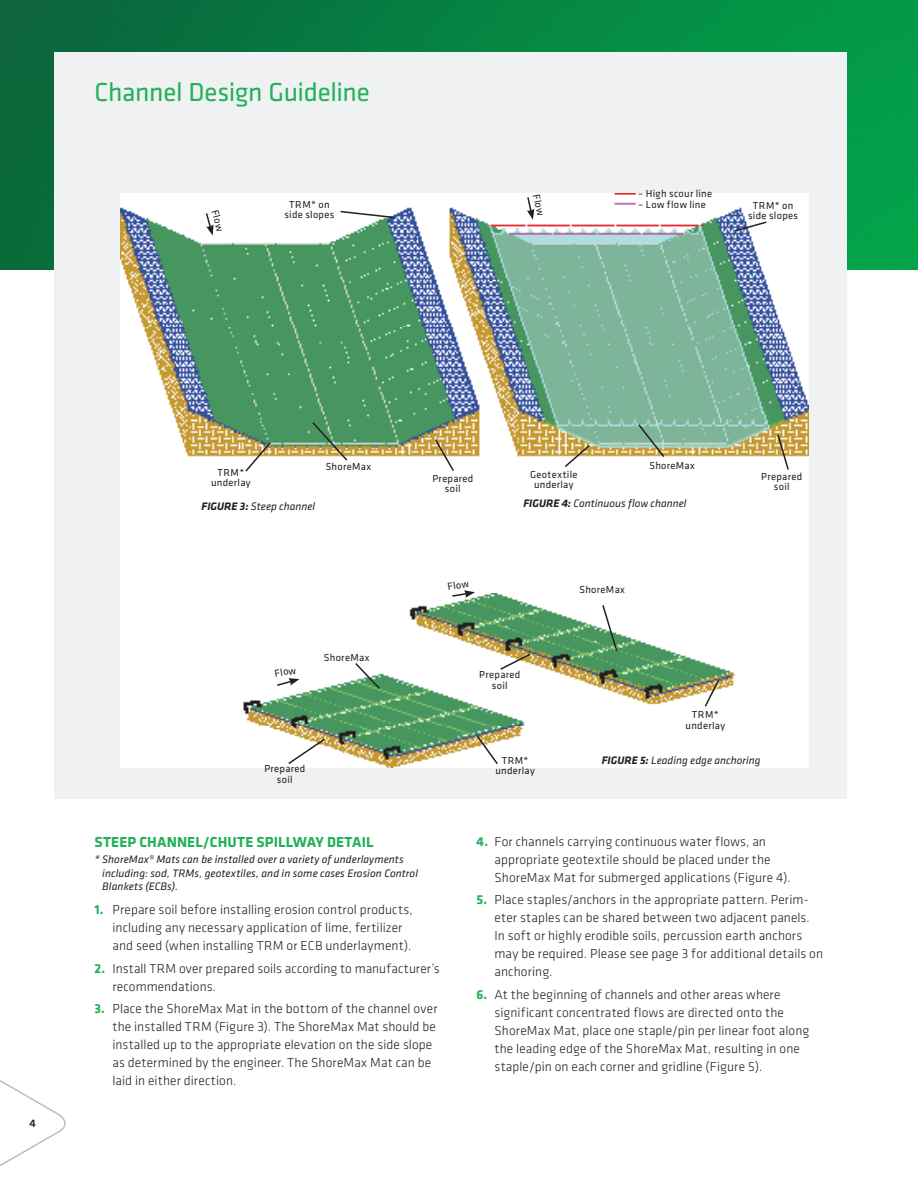
<style>
.page{position:relative;width:918px;height:1188px;background:#fff}
.page>*{position:absolute;margin:0;border:0;box-sizing:border-box;transform-origin:0 0}
.t1{font:27px "Klavika";letter-spacing:-.01em;color:#21b259}
.t2{font:700 15px "Klavika";letter-spacing:.005em;color:#21b259}
.t3{font:300 13.5px/18px "Klavika";letter-spacing:.005em;color:#231f20}
.t4{font:italic 11.25px/13.5px "Klavika";letter-spacing:.005em;color:#231f20}
.t5{font:500 11.25px "Klavika";color:#231f20}
.t6{font:10.5px/10.5px "Klavika";letter-spacing:.03em;color:#231f20;text-align:center}
.s1{font-weight:700}
.s2{font-weight:700;color:#21b259}
</style>
<div class="page">
<img style="left:0;top:0;width:918px;height:270px">
<svg style="left:0;top:1080px;width:66px;height:86px"></svg>
<div style="left:54px;top:53px;width:793px;height:746px;background:#f0f1f2"></div>
<img style="left:121px;top:194px;width:688px;height:574px">
<svg style="left:339px;top:210px;width:57px;height:9px"></svg>
<svg style="left:433px;top:438px;width:22px;height:35px"></svg>
<svg style="left:311px;top:421px;width:38px;height:41px;background:#84a676"></svg>
<svg style="left:244px;top:441px;width:28px;height:32px"></svg>
<svg style="left:733px;top:220px;width:35px;height:13px"></svg>
<svg style="left:563px;top:443px;width:28px;height:26px"></svg>
<svg style="left:637px;top:423px;width:29px;height:36px"></svg>
<svg style="left:776px;top:433px;width:14px;height:38px"></svg>
<svg style="left:287px;top:737px;width:39px;height:29px"></svg>
<svg style="left:475px;top:734px;width:24px;height:32px"></svg>
<svg style="left:354px;top:661px;width:28px;height:30px"></svg>
<svg style="left:703px;top:678px;width:17px;height:30px"></svg>
<svg style="left:601px;top:603px;width:18px;height:50px"></svg>
<svg style="left:499px;top:652px;width:33px;height:19px"></svg>
<svg style="left:205px;top:212px;width:9px;height:24px"></svg>
<svg style="left:526px;top:196px;width:8px;height:24px"></svg>
<svg style="left:451px;top:590px;width:24px;height:8px"></svg>
<svg style="left:275px;top:678px;width:24px;height:9px"></svg>
<h1 class="t1" style="left:94px;top:75px;width:277px">Channel Design Guideline</h1>
<p class="t6" style="left:638px;top:188px;width:75px">– High scour line</p>
<p class="t6" style="left:638px;top:199px;width:69px">– Low flow line</p>
<p class="t6" style="left:542px;top:193px;width:23px;rotate:78deg">Flow</p>
<p class="t6" style="left:284px;top:199px;width:51px">TRM* on side slopes</p>
<p class="t6" style="left:220px;top:208px;width:23px;rotate:75deg">Flow</p>
<p class="t6" style="left:748px;top:200px;width:51px">TRM* on side slopes</p>
<p class="t5" style="left:30px;top:1116px;width:8px">4</p>
<p class="t6" style="left:211px;top:466px;width:41px">TRM* underlay</p>
<p class="t6" style="left:326px;top:460px;width:47px">ShoreMax</p>
<p class="t6" style="left:432px;top:472px;width:43px">Prepared soil</p>
<p class="t6" style="left:530px;top:469px;width:49px">Geotextile underlay</p>
<p class="t6" style="left:649px;top:460px;width:47px">ShoreMax</p>
<p class="t6" style="left:761px;top:471px;width:43px">Prepared soil</p>
<p class="t4" style="left:202px;top:500px;width:115px"><span class="s1">FIGURE 3:</span> Steep channel</p>
<p class="t4" style="left:523px;top:497px;width:165px"><span class="s1">FIGURE 4:</span> Continuous flow channel</p>
<p class="t6" style="left:447px;top:581px;width:23px;rotate:-9deg">Flow</p>
<p class="t6" style="left:579px;top:584px;width:47px">ShoreMax</p>
<p class="t6" style="left:324px;top:652px;width:47px">ShoreMax</p>
<p class="t6" style="left:274px;top:668px;width:23px;rotate:-9deg">Flow</p>
<p class="t6" style="left:479px;top:669px;width:43px">Prepared soil</p>
<p class="t6" style="left:686px;top:709px;width:41px">TRM* underlay</p>
<p class="t6" style="left:502px;top:755px;width:28px">TRM*</p>
<p class="t6" style="left:264px;top:763px;width:43px">Prepared</p>
<p class="t6" style="left:495px;top:765px;width:41px">underlay</p>
<p class="t6" style="left:277px;top:773px;width:17px">soil</p>
<p class="t4" style="left:602px;top:753px;width:160px"><span class="s1">FIGURE 5:</span> Leading edge anchoring</p>
<p class="t2" style="left:94px;top:831px;width:281px">STEEP CHANNEL/CHUTE SPILLWAY DETAIL</p>
<p class="t4" style="left:102px;top:853px;width:317px;text-indent:-8px">* ShoreMax® Mats can be installed over a variety of underlayments including: sod, TRMs, geotextiles, and in some cases Erosion Control<br>Blankets (ECBs).</p>
<p class="t3" style="left:112px;top:901px;width:302px;text-indent:-18px"><span class="s2">1.</span> Prepare soil before installing erosion control products, including any necessary application of lime, fertilizer and seed (when installing TRM or ECB underlayment).</p>
<p class="t3" style="left:112px;top:959px;width:329px;text-indent:-18px"><span class="s2">2.</span> Install TRM over prepared soils according to manufacturer’s recommendations.</p>
<p class="t3" style="left:112px;top:1000px;width:327px;text-indent:-18px"><span class="s2">3.</span> Place the ShoreMax Mat in the bottom of the channel over the installed TRM (Figure 3). The ShoreMax Mat should be installed up to the appropriate elevation on the side slope as determined by the engineer. The ShoreMax Mat can be laid in either direction.</p>
<p class="t3" style="left:495px;top:832px;width:298px;text-indent:-18px"><span class="s2">4.</span> For channels carrying continuous water flows, an appropriate geotextile should be placed under the<br>ShoreMax Mat for submerged applications (Figure 4).</p>
<p class="t3" style="left:495px;top:891px;width:330px;text-indent:-18px"><span class="s2">5.</span> Place staples/anchors in the appropriate pattern. Perim&shy;eter staples can be shared between two adjacent panels.<br>In soft or highly erodible soils, percussion earth anchors may be required. Please see page 3 for additional details on anchoring.</p>
<p class="t3" style="left:495px;top:985px;width:316px;text-indent:-18px"><span class="s2">6.</span> At the beginning of channels and other areas where significant concentrated flows are directed onto the ShoreMax Mat, place one staple/pin per linear foot along the leading edge of the ShoreMax Mat, resulting in one staple/pin on each corner and gridline (Figure 5).</p>
</div>
